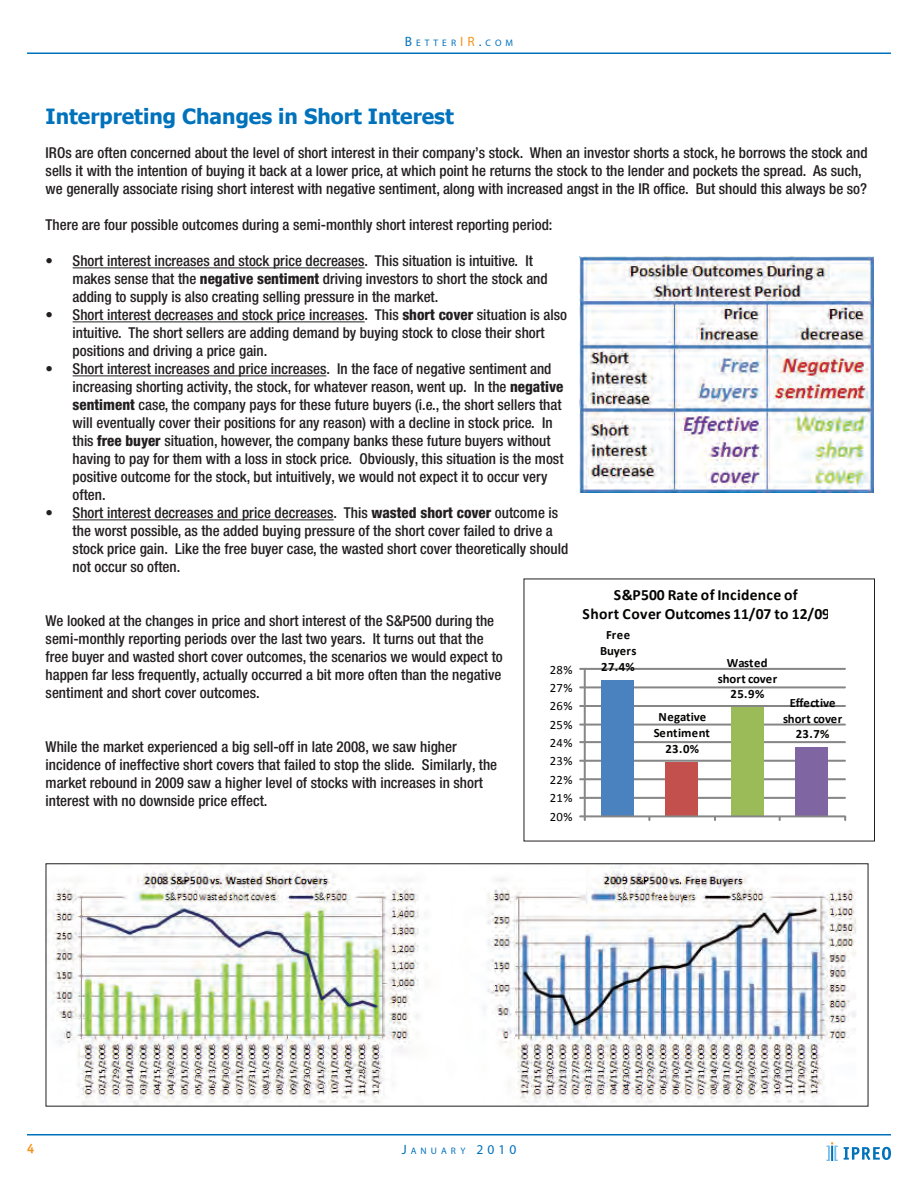
<style>
.page{position:relative;width:918px;height:1188px;background:#fff}
.page>*{position:absolute;margin:0;border:0;box-sizing:border-box;transform-origin:0 0}
.t1{font:700 21px "Tahoma";color:#0072bc}
.t2{font:700 15.6px/19.5px "Calibri";letter-spacing:.02em;color:#040503;text-align:center}
.t3{font:500 condensed 15px/18px "Helvetica Neue LT Pro";color:#231f20}
.t4{font:700 13.5px "Officina Sans ITC Std";color:#f7931d}
.t5{font:700 12.75px/15.6px "Calibri";color:#040503;text-align:center}
.t6{font:12.75px "Calibri";letter-spacing:.03em;color:#040503}
.t7{font:700 12.75px/15.6px "Calibri";letter-spacing:.03em;color:#040503;text-align:center}
.t8{font:9.45px "Myriad Pro";letter-spacing:.43em;color:#0072bc}
.s1{font-size:13.5px}
.s2{font-size:13.5px;color:#f7931d}
.s3{font-weight:800}
</style>
<div class="page">
<hr style="left:27px;top:1134px;width:864px;height:2px;background:#0072bc">
<hr style="left:27px;top:52px;width:864px;height:2px;background:#0072bc">
<svg style="left:844px;top:1147px;width:47px;height:13px"></svg>
<svg style="left:826px;top:1142px;width:12px;height:19px"></svg>
<hr style="left:73px;top:268px;width:292px;height:1px;background:#231f20">
<hr style="left:73px;top:322px;width:292px;height:1px;background:#231f20">
<hr style="left:73px;top:376px;width:253px;height:1px;background:#231f20">
<hr style="left:73px;top:520px;width:261px;height:1px;background:#231f20">
<img style="left:53px;top:865px;width:803px;height:240px">
<div style="left:46px;top:863px;width:822px;height:244px;border:1px solid #231f20"></div>
<img style="left:580px;top:256px;width:294px;height:236px">
<div style="left:584px;top:797px;width:262px;height:2px;border:1px solid #868686"></div>
<div style="left:584px;top:778px;width:262px;height:2px;border:1px solid #868686"></div>
<div style="left:584px;top:760px;width:262px;height:2px;border:1px solid #868686"></div>
<div style="left:584px;top:741px;width:262px;height:2px;border:1px solid #868686"></div>
<div style="left:584px;top:724px;width:262px;height:2px;border:1px solid #868686"></div>
<div style="left:584px;top:705px;width:262px;height:2px;border:1px solid #868686"></div>
<div style="left:584px;top:686px;width:262px;height:2px;border:1px solid #868686"></div>
<div style="left:584px;top:668px;width:262px;height:2px;border:1px solid #868686"></div>
<div style="left:601px;top:680px;width:32px;height:136px;background:#4a81bf"></div>
<div style="left:666px;top:762px;width:32px;height:54px;background:#c3504d"></div>
<div style="left:731px;top:707px;width:32px;height:109px;background:#9abb58"></div>
<div style="left:796px;top:748px;width:32px;height:68px;background:#8065a3"></div>
<div style="left:584px;top:668px;width:2px;height:149px;border:1px solid #868686"></div>
<svg style="left:579px;top:797px;width:6px;height:2px"></svg>
<svg style="left:579px;top:778px;width:6px;height:2px"></svg>
<svg style="left:579px;top:760px;width:6px;height:2px"></svg>
<svg style="left:579px;top:741px;width:6px;height:2px"></svg>
<svg style="left:579px;top:724px;width:6px;height:2px"></svg>
<svg style="left:579px;top:705px;width:6px;height:2px"></svg>
<svg style="left:579px;top:686px;width:6px;height:2px"></svg>
<svg style="left:579px;top:668px;width:6px;height:2px"></svg>
<div style="left:584px;top:815px;width:262px;height:2px;border:1px solid #868686"></div>
<svg style="left:579px;top:815px;width:7px;height:6px"></svg>
<p class="t8" style="left:405px;top:37px;width:110px"><span class="s1">B</span>ETTER<span class="s2">IR</span><span class="s1">.</span>COM</p>
<h1 class="t1" style="left:46px;top:102px;width:410px">Interpreting Changes in Short Interest</h1>
<p class="t3" style="left:46px;top:144px;width:823px">IROs are often concerned about the level of short interest in their company’s stock. When an investor shorts a stock, he borrows the stock and sells it with the intention of buying it back at a lower price, at which point he returns the stock to the lender and pockets the spread. As such, we generally associate rising short interest with negative sentiment, along with increased angst in the IR office. But should this always be so?</p>
<p class="t3" style="left:46px;top:216px;width:508px">There are four possible outcomes during a semi-monthly short interest reporting period:</p>
<p class="t3" style="left:73px;top:252px;width:477px;text-indent:-27px">• Short interest increases and stock price decreases. This situation is intuitive. It makes sense that the <span class="s3">negative sentiment</span> driving investors to short the stock and adding to supply is also creating selling pressure in the market.</p>
<p class="t3" style="left:73px;top:306px;width:496px;text-indent:-27px">• Short interest decreases and stock price increases. This <span class="s3">short cover</span> situation is also intuitive. The short sellers are adding demand by buying stock to close their short positions and driving a price gain.</p>
<p class="t3" style="left:73px;top:360px;width:492px;text-indent:-27px">• Short interest increases and price increases. In the face of negative sentiment and increasing shorting activity, the stock, for whatever reason, went up. In the <span class="s3">negative sentiment</span> case, the company pays for these future buyers (i.e., the short sellers that will eventually cover their positions for any reason) with a decline in stock price. In this <span class="s3">free buyer</span> situation, however, the company banks these future buyers without having to pay for them with a loss in stock price. Obviously, this situation is the most positive outcome for the stock, but intuitively, we would not expect it to occur very often.</p>
<p class="t3" style="left:73px;top:504px;width:497px;text-indent:-27px">• Short interest decreases and price decreases. This <span class="s3">wasted short cover</span> outcome is the worst possible, as the added buying pressure of the short cover failed to drive a stock price gain. Like the free buyer case, the wasted short cover theoretically should not occur so often.</p>
<p class="t3" style="left:46px;top:612px;width:459px">We looked at the changes in price and short interest of the S&amp;P500 during the semi-monthly reporting periods over the last two years. It turns out that the free buyer and wasted short cover outcomes, the scenarios we would expect to happen far less frequently, actually occurred a bit more often than the negative sentiment and short cover outcomes.</p>
<p class="t3" style="left:46px;top:738px;width:453px">While the market experienced a big sell-off in late 2008, we saw higher incidence of ineffective short covers that failed to stop the slide. Similarly, the market rebound in 2009 saw a higher level of stocks with increases in short interest with no downside price effect.</p>
<p class="t6" style="left:550px;top:661px;width:24px">28%</p>
<p class="t6" style="left:550px;top:680px;width:24px">27%</p>
<p class="t6" style="left:550px;top:698px;width:24px">26%</p>
<p class="t6" style="left:550px;top:717px;width:24px">25%</p>
<p class="t6" style="left:550px;top:735px;width:24px">24%</p>
<p class="t6" style="left:550px;top:753px;width:24px">23%</p>
<p class="t6" style="left:550px;top:772px;width:24px">22%</p>
<p class="t6" style="left:550px;top:790px;width:24px">21%</p>
<p class="t6" style="left:550px;top:808px;width:24px">20%</p>
<p class="t2" style="left:583px;top:584px;width:249px">S&amp;P500 Rate of Incidence of<br>Short Cover Outcomes 11/07 to 12/09</p>
<p class="t7" style="left:600px;top:627px;width:38px">Free<br>Buyers<br>27.4%</p>
<p class="t5" style="left:654px;top:709px;width:58px">Negative<br>Sentiment<br>23.0%</p>
<p class="t5" style="left:718px;top:654px;width:61px">Wasted short cover<br>25.9%</p>
<p class="t5" style="left:783px;top:694px;width:61px">Effective short cover<br>23.7%</p>
<p class="t4" style="left:27px;top:1141px;width:9px">4</p>
<p class="t8" style="left:402px;top:1145px;width:116px"><span class="s1">J</span>AN UARY <span class="s1">2010</span></p>
</div>
